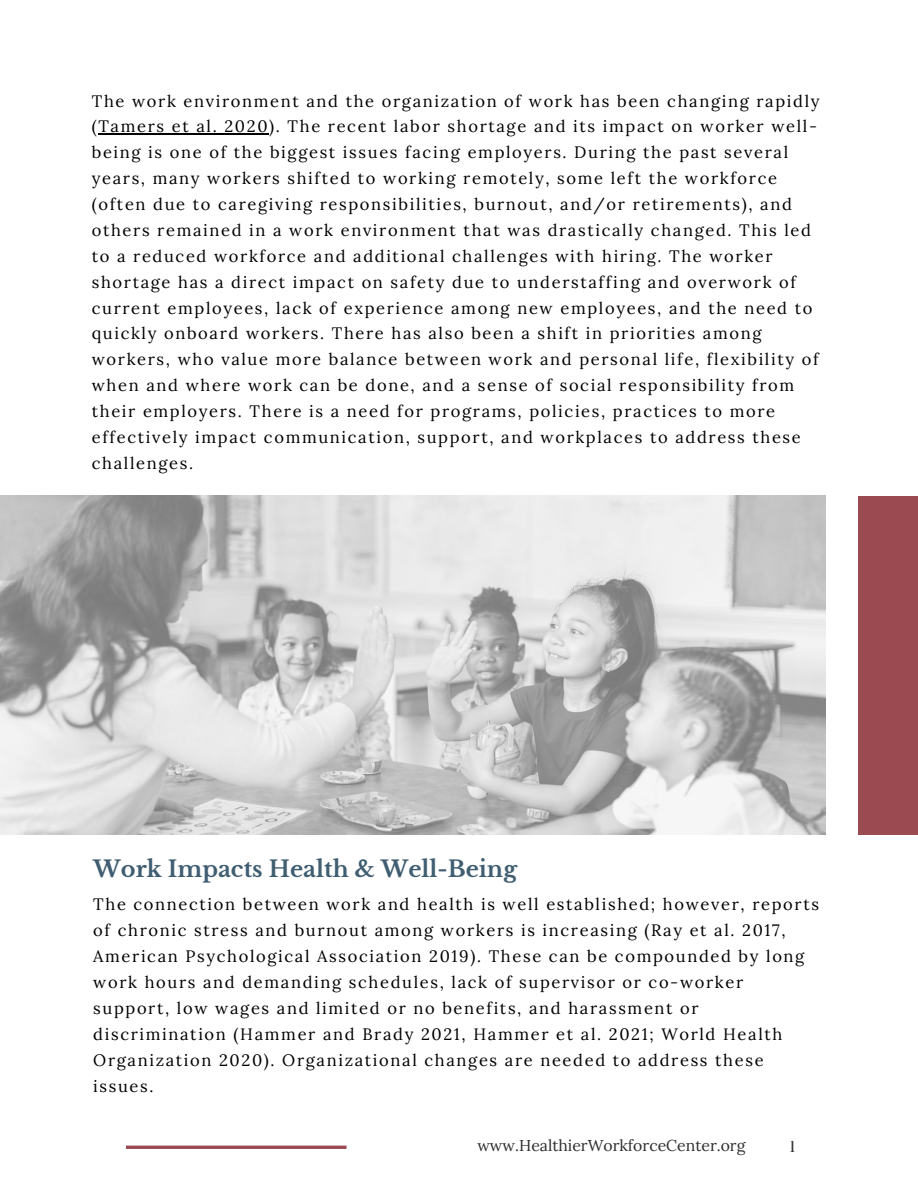
<style>
.page{position:relative;width:918px;height:1188px;background:#fff}
.page>*{position:absolute;margin:0;border:0;box-sizing:border-box;transform-origin:0 0}
.t1{font:700 22.5px "Libre Baskerville";color:#405e72}
.t2{font:16.5px/25.8px "Lora";letter-spacing:.1em;color:#000}
.t3{font:15.75px "Lora";color:#2e2e2e}
.t4{font:15.75px "Roxborough CF";color:#2e2e2e}
</style>
<div class="page">
<img style="left:0;top:496px;width:826px;height:339px">
<div style="left:858px;top:496px;width:60px;height:338px;background:#9c4a52"></div>
<hr style="left:98px;top:134px;width:171px;height:1px;background:#000">
<hr style="left:126px;top:1146px;width:221px;height:3px;background:#9c4a52">
<p class="t2" style="left:92px;top:88px;width:729px">The work environment and the organization of work has been changing rapidly (Tamers et al. 2020). The recent labor shortage and its impact on worker well&shy;being is one of the biggest issues facing employers. During the past several years, many workers shifted to working remotely, some left the workforce (often due to caregiving responsibilities, burnout, and/or retirements), and others remained in a work environment that was drastically changed. This led to a reduced workforce and additional challenges with hiring. The worker shortage has a direct impact on safety due to understaffing and overwork of current employees, lack of experience among new employees, and the need to quickly onboard workers. There has also been a shift in priorities among workers, who value more balance between work and personal life, flexibility of when and where work can be done, and a sense of social responsibility from their employers. There is a need for programs, policies, practices to more effectively impact communication, support, and workplaces to address these challenges.</p>
<h1 class="t1" style="left:93px;top:855px;width:425px">Work Impacts Health &amp; Well-Being</h1>
<p class="t2" style="left:93px;top:891px;width:727px">The connection between work and health is well established; however, reports of chronic stress and burnout among workers is increasing (Ray et al. 2017, American Psychological Association 2019). These can be compounded by long work hours and demanding schedules, lack of supervisor or co-worker support, low wages and limited or no benefits, and harassment or discrimination (Hammer and Brady 2021, Hammer et al. 2021; World Health Organization 2020). Organizational changes are needed to address these issues.</p>
<p class="t3" style="left:477px;top:1135px;width:270px">www.HealthierWorkforceCenter.org</p>
<p class="t4" style="left:790px;top:1136px;width:6px">1</p>
</div>
